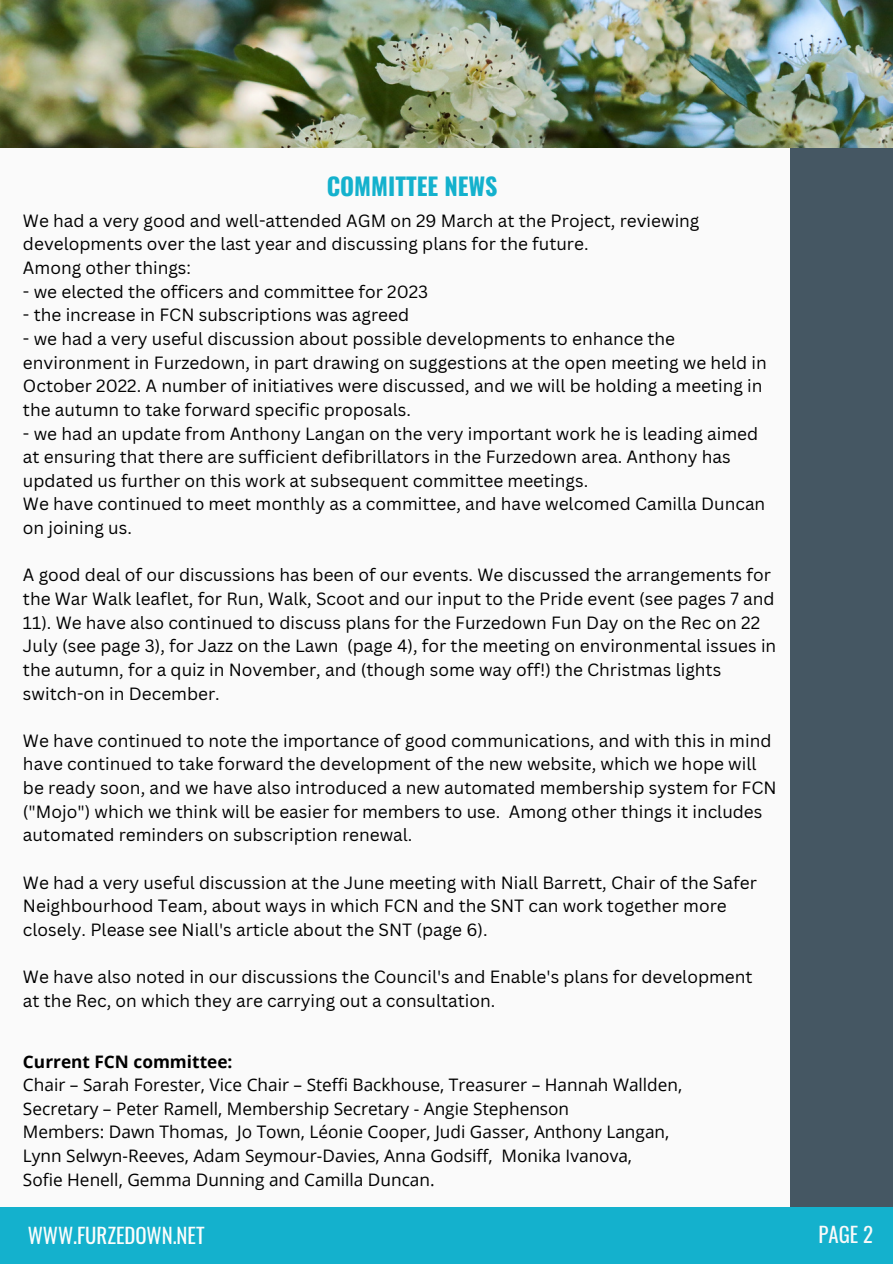
<style>
.page{position:relative;width:893px;height:1264px;background:#fff}
.page>*{position:absolute;margin:0;border:0;box-sizing:border-box;transform-origin:0 0}
.t1{font:700 24px "Oswald";color:#14b1cd}
.t2{font:20.85px "Oswald";color:#fcfdfc}
.t3{font:20.85px "Oswald";color:#fafafa}
.t4{font:17.25px/23.7px "Canva Sans";color:#000}
.t5{font:17.25px "Open Sans";color:#000}
.t6{font:700 17.25px "Open Sans";color:#000}
</style>
<div class="page">
<div style="left:0;top:0;width:892px;height:1263px;background:#fafafa"></div>
<div style="left:789px;top:147px;width:103px;height:1075px;background:#455763"></div>
<div style="left:0;top:1207px;width:892px;height:56px;background:#14b1cd"></div>
<img style="left:0;top:0;width:892px;height:147px">
<h3 class="t1" style="left:327px;top:168px;width:172px">COMMITTEE NEWS</h3>
<p class="t4" style="left:23px;top:208px;width:678px">We had a very good and well-attended AGM on 29 March at the Project, reviewing developments over the last year and discussing plans for the future.</p>
<p class="t4" style="left:23px;top:255px;width:169px">Among other things:</p>
<p class="t4" style="left:23px;top:279px;width:407px">- we elected the officers and committee for 2023</p>
<p class="t4" style="left:23px;top:303px;width:387px">- the increase in FCN subscriptions was agreed</p>
<p class="t4" style="left:23px;top:326px;width:745px">- we had a very useful discussion about possible developments to enhance the environment in Furzedown, in part drawing on suggestions at the open meeting we held in October 2022. A number of initiatives were discussed, and we will be holding a meeting in the autumn to take forward specific proposals.</p>
<p class="t4" style="left:23px;top:421px;width:736px">- we had an update from Anthony Langan on the very important work he is leading aimed at ensuring that there are sufficient defibrillators in the Furzedown area. Anthony has</p>
<p class="t4" style="left:23px;top:468px;width:566px">updated us further on this work at subsequent committee meetings.</p>
<p class="t4" style="left:23px;top:492px;width:743px">We have continued to meet monthly as a committee, and have welcomed Camilla Duncan on joining us.</p>
<p class="t4" style="left:23px;top:563px;width:754px">A good deal of our discussions has been of our events. We discussed the arrangements for the War Walk leaflet, for Run, Walk, Scoot and our input to the Pride event (see pages 7 and 11). We have also continued to discuss plans for the Furzedown Fun Day on the Rec on 22<br>July (see page 3), for Jazz on the Lawn (page 4), for the meeting on environmental issues in</p>
<p class="t4" style="left:23px;top:657px;width:699px">the autumn, for a quiz in November, and (though some way off!) the Christmas lights</p>
<p class="t4" style="left:23px;top:681px;width:198px">switch-on in December.</p>
<p class="t4" style="left:23px;top:728px;width:750px">We have continued to note the importance of good communications, and with this in mind have continued to take forward the development of the new website, which we hope will</p>
<p class="t4" style="left:23px;top:775px;width:755px">be ready soon, and we have also introduced a new automated membership system for FCN ("Mojo") which we think will be easier for members to use. Among other things it includes automated reminders on subscription renewal.</p>
<p class="t4" style="left:23px;top:870px;width:735px">We had a very useful discussion at the June meeting with Niall Barrett, Chair of the Safer<br>Neighbourhood Team, about ways in which FCN and the SNT can work together more</p>
<p class="t4" style="left:23px;top:917px;width:466px">closely. Please see Niall's article about the SNT (page 6).</p>
<p class="t4" style="left:23px;top:964px;width:731px">We have also noted in our discussions the Council's and Enable's plans for development</p>
<p class="t4" style="left:23px;top:988px;width:474px">at the Rec, on which they are carrying out a consultation.</p>
<p class="t6" style="left:23px;top:1049px;width:211px">Current FCN committee:</p>
<p class="t5" style="left:23px;top:1072px;width:660px">Chair – Sarah Forester, Vice Chair – Steffi Backhouse, Treasurer – Hannah Wallden,</p>
<p class="t5" style="left:23px;top:1096px;width:547px">Secretary – Peter Ramell, Membership Secretary - Angie Stephenson</p>
<p class="t5" style="left:23px;top:1119px;width:648px">Members: Dawn Thomas, Jo Town, Léonie Cooper, Judi Gasser, Anthony Langan,</p>
<p class="t5" style="left:23px;top:1143px;width:610px">Lynn Selwyn-Reeves, Adam Seymour-Davies, Anna Godsiff, Monika Ivanova,</p>
<p class="t5" style="left:23px;top:1167px;width:413px">Sofie Henell, Gemma Dunning and Camilla Duncan.</p>
<h4 class="t2" style="left:28px;top:1218px;width:178px">WWW.FURZEDOWN.NET</h4>
<h4 class="t3" style="left:818px;top:1217px;width:56px">PAGE 2</h4>
</div>
